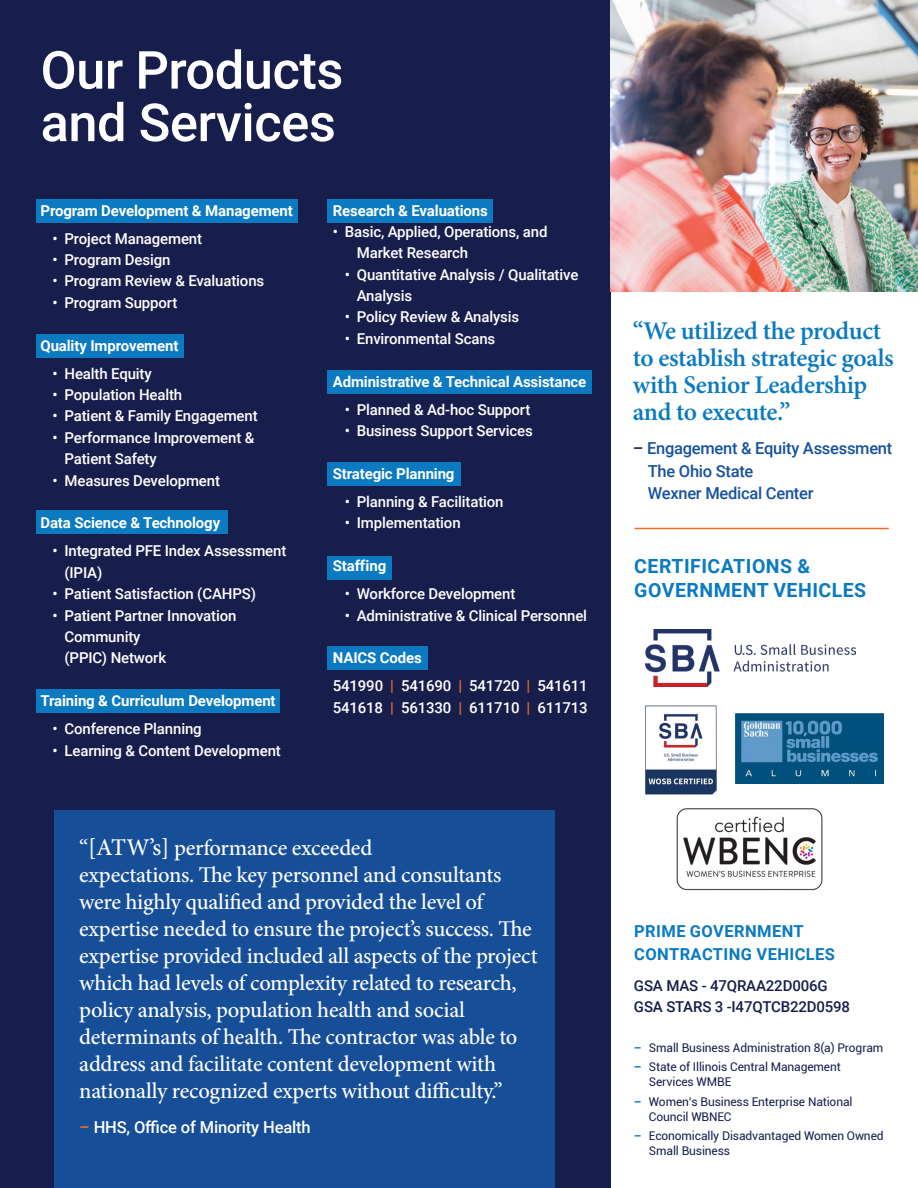
<style>
.page{position:relative;width:918px;height:1188px;background:#fff}
.page>*{position:absolute;margin:0;border:0;box-sizing:border-box;transform-origin:0 0}
.t1{font:500 52.5px/52.5px "Roboto";letter-spacing:-.01em;color:#fff}
.t2{font:600 25.5px/27px "Minion Pro";letter-spacing:-.015em;color:#0b7ac0}
.t3{font:500 22.5px/27px "Minion Pro";letter-spacing:-.015em;color:#fff}
.t4{font:700 19.5px/24.8px "Roboto";letter-spacing:.025em;color:#0b7ac0}
.t5{font:500 16.5px/22.5px "Roboto";letter-spacing:-.015em;color:#16529e}
.t6{font:700 16.5px/23.2px "Roboto";letter-spacing:.025em;color:#0b7ac0}
.t7{font:500 16.5px "Roboto";letter-spacing:-.01em;color:#fff}
.t8{font:500 15px/21.3px "Roboto";letter-spacing:-.01em;color:#fff}
.t9{font:700 15px "Roboto";letter-spacing:-.01em;color:#fff}
.t10{font:500 15px/21px "Roboto";letter-spacing:-.01em;color:#171e4c}
.t11{font:12px/15px "Roboto";letter-spacing:-.01em;color:#171e4c}
.s1{font-weight:700}
.s2{color:#f26a24}
.s3{font-size:24px}
.s4{color:#171e4c}
.s5{font-weight:700;color:#0b7ac0}
</style>
<div class="page">
<div style="left:0;top:0;width:610px;height:1188px;background:#171e4c"></div>
<div style="left:36px;top:199px;width:262px;height:23px;background:#0b7ac0"></div>
<div style="left:327px;top:199px;width:166px;height:23px;background:#0b7ac0"></div>
<div style="left:327px;top:370px;width:265px;height:24px;background:#0b7ac0"></div>
<div style="left:327px;top:462px;width:134px;height:23px;background:#0b7ac0"></div>
<div style="left:327px;top:556px;width:65px;height:24px;background:#0b7ac0"></div>
<div style="left:327px;top:647px;width:101px;height:23px;background:#0b7ac0"></div>
<div style="left:36px;top:334px;width:148px;height:23px;background:#0b7ac0"></div>
<div style="left:36px;top:511px;width:192px;height:23px;background:#0b7ac0"></div>
<div style="left:36px;top:689px;width:244px;height:23px;background:#0b7ac0"></div>
<img style="left:610px;top:0;width:308px;height:291px">
<img style="left:646px;top:629px;width:210px;height:58px">
<img style="left:645px;top:705px;width:72px;height:90px">
<img style="left:735px;top:713px;width:149px;height:71px">
<img style="left:676px;top:808px;width:147px;height:83px">
<div style="left:54px;top:810px;width:500px;height:378px;background:#16529e"></div>
<hr style="left:634px;top:528px;width:255px;height:1px;background:#f26a24">
<h1 class="t1" style="left:40px;top:42px;width:304px">Our Products and Services</h1>
<p class="t9" style="left:40px;top:200px;width:254px">Program Development &amp; Management</p>
<p class="t8" style="left:52px;top:227px;width:151px">• Project Management</p>
<p class="t8" style="left:52px;top:249px;width:119px">• Program Design</p>
<p class="t8" style="left:52px;top:270px;width:213px">• Program Review &amp; Evaluations</p>
<p class="t8" style="left:52px;top:291px;width:126px">• Program Support</p>
<p class="t9" style="left:40px;top:335px;width:139px">Quality Improvement</p>
<p class="t8" style="left:52px;top:362px;width:101px">• Health Equity</p>
<p class="t8" style="left:52px;top:384px;width:131px">• Population Health</p>
<p class="t8" style="left:52px;top:405px;width:207px">• Patient &amp; Family Engagement</p>
<p class="t8" style="left:64px;top:426px;width:191px;text-indent:-12px">• Performance Improvement &amp;<br>Patient Safety</p>
<p class="t8" style="left:52px;top:469px;width:169px">• Measures Development</p>
<p class="t9" style="left:40px;top:513px;width:181px">Data Science &amp; Technology</p>
<p class="t8" style="left:64px;top:540px;width:223px;text-indent:-12px">• Integrated PFE Index Assessment (IPIA)</p>
<p class="t8" style="left:52px;top:583px;width:205px">• Patient Satisfaction (CAHPS)</p>
<p class="t8" style="left:64px;top:604px;width:173px;text-indent:-12px">• Patient Partner Innovation<br>Community<br>(PPIC) Network</p>
<p class="t9" style="left:40px;top:690px;width:237px">Training &amp; Curriculum Development</p>
<p class="t8" style="left:52px;top:718px;width:151px">• Conference Planning</p>
<p class="t8" style="left:52px;top:739px;width:230px">• Learning &amp; Content Development</p>
<p class="t9" style="left:333px;top:200px;width:157px">Research &amp; Evaluations</p>
<p class="t8" style="left:357px;top:220px;width:192px;text-indent:-24px">• Basic, Applied, Operations, and<br>Market Research</p>
<p class="t8" style="left:357px;top:263px;width:223px;text-indent:-12px">• Quantitative Analysis / Qualitative<br>Analysis</p>
<p class="t8" style="left:345px;top:306px;width:176px">• Policy Review &amp; Analysis</p>
<p class="t8" style="left:345px;top:327px;width:152px">• Environmental Scans</p>
<p class="t9" style="left:333px;top:371px;width:255px">Administrative &amp; Technical Assistance</p>
<p class="t8" style="left:345px;top:398px;width:187px">• Planned &amp; Ad-hoc Support</p>
<p class="t8" style="left:345px;top:420px;width:189px">• Business Support Services</p>
<p class="t9" style="left:333px;top:463px;width:123px">Strategic Planning</p>
<p class="t8" style="left:345px;top:490px;width:160px">• Planning &amp; Facilitation</p>
<p class="t8" style="left:345px;top:512px;width:117px">• Implementation</p>
<p class="t9" style="left:333px;top:555px;width:55px">Staffing</p>
<p class="t8" style="left:345px;top:583px;width:172px">• Workforce Development</p>
<p class="t8" style="left:345px;top:604px;width:244px">• Administrative &amp; Clinical Personnel</p>
<p class="t8" style="left:333px;top:643px;width:256px;line-height:28.2px"><span class="s1">NAICS Codes<br></span>541990 <span class="s2">|</span> 541690 <span class="s2">|</span> 541720 <span class="s2">|</span> 541611</p>
<p class="t8" style="left:333px;top:696px;width:256px">541618 <span class="s2">|</span> 561330 <span class="s2">|</span> 611710 <span class="s2">|</span> 611713</p>
<p class="t3" style="left:79px;top:834px;width:460px">“<span class="s3">[ATW’s]</span> performance exceeded<br>expectations. The key personnel and consultants were highly qualified and provided the level of expertise needed to ensure the project’s success. The expertise provided included all aspects of the project which had levels of complexity related to research, policy analysis, population health and social determinants of health. The contractor was able to address and facilitate content development with nationally recognized experts without difficulty.”</p>
<p class="t7" style="left:79px;top:1115px;width:233px"><span class="s2">–</span> HHS, Office of Minority Health</p>
<h2 class="t2" style="left:633px;top:317px;width:263px">“We utilized the product to establish strategic goals with Senior Leadership and to execute.”</h2>
<p class="t5" style="left:648px;top:436px;width:246px;text-indent:-15px"><span class="s4">–</span> Engagement &amp; Equity Assessment<br>The Ohio State<br>Wexner Medical Center</p>
<h3 class="t4" style="left:634px;top:553px;width:233px">CERTIFICATIONS &amp;<br>GOVERNMENT VEHICLES</h3>
<p class="t6" style="left:634px;top:919px;width:202px">PRIME GOVERNMENT<br>CONTRACTING VEHICLES</p>
<p class="t10" style="left:634px;top:974px;width:218px">GSA MAS - 47QRAA22D006G<br>GSA STARS 3 -I47QTCB22D0598</p>
<p class="t11" style="left:634px;top:1040px;width:251px"><span class="s5">–</span> Small Business Administration 8(a) Program</p>
<p class="t11" style="left:649px;top:1059px;width:193px;text-indent:-15px"><span class="s5">–</span> State of Illinois Central Management<br>Services WMBE</p>
<p class="t11" style="left:649px;top:1094px;width:205px;text-indent:-15px"><span class="s5">–</span> Women’s Business Enterprise National<br>Council WBNEC</p>
<p class="t11" style="left:649px;top:1128px;width:236px;text-indent:-15px"><span class="s5">–</span> Economically Disadvantaged Women Owned<br>Small Business</p>
</div>
